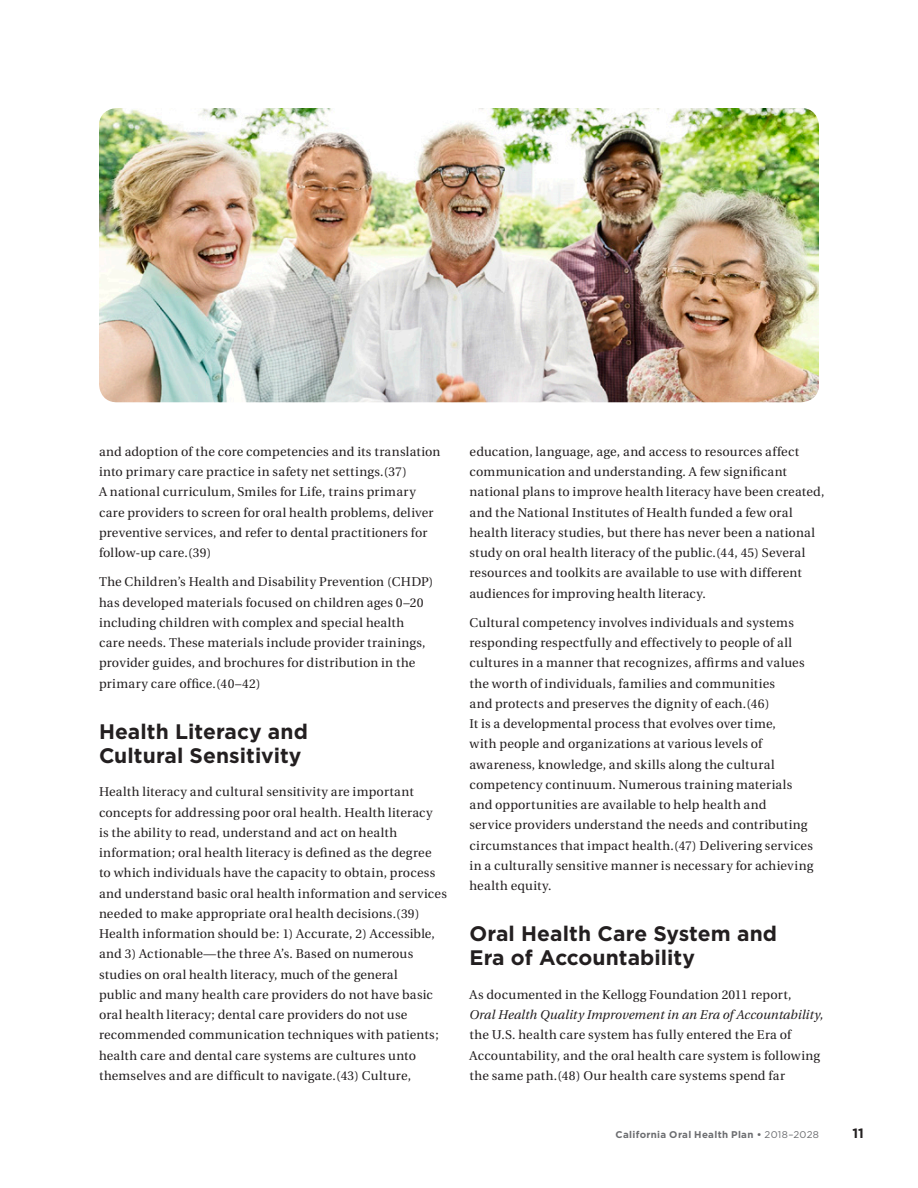
<style>
.page{position:relative;width:918px;height:1188px;background:#fff}
.page>*{position:absolute;margin:0;border:0;box-sizing:border-box;transform-origin:0 0}
.t1{font:700 21px/24px "Gotham";color:#231f20}
.t2{font:700 13.5px "Gotham";color:#231f20}
.t3{font:12.75px/20.2px "Utopia";letter-spacing:.015em;color:#231f20}
.t4{font:700 9.75px "Gotham";letter-spacing:.035em;color:#6c6d70}
.s1{font-style:italic}
.s2{font-weight:400}
</style>
<div class="page">
<img style="left:99px;top:108px;width:720px;height:294px">
<p class="t3" style="left:99px;top:442px;width:343px">and adoption of the core competencies and its translation into primary care practice in safety net settings.(37)<br>A national curriculum, Smiles for Life, trains primary care providers to screen for oral health problems, deliver preventive services, and refer to dental practitioners for follow-up care.(39)</p>
<p class="t3" style="left:99px;top:572px;width:336px">The Children’s Health and Disability Prevention (CHDP) has developed materials focused on children ages 0–20 including children with complex and special health<br>care needs. These materials include provider trainings, provider guides, and brochures for distribution in the primary care office.(40–42)</p>
<h3 class="t1" style="left:99px;top:719px;width:210px">Health Literacy and<br>Cultural Sensitivity</h3>
<p class="t3" style="left:99px;top:782px;width:350px">Health literacy and cultural sensitivity are important concepts for addressing poor oral health. Health literacy<br>is the ability to read, understand and act on health information; oral health literacy is defined as the degree<br>to which individuals have the capacity to obtain, process and understand basic oral health information and services needed to make appropriate oral health decisions.(39)<br>Health information should be: 1) Accurate, 2) Accessible, and 3) Actionable—the three A’s. Based on numerous studies on oral health literacy, much of the general<br>public and many health care providers do not have basic oral health literacy; dental care providers do not use recommended communication techniques with patients; health care and dental care systems are cultures unto themselves and are difficult to navigate.(43) Culture,</p>
<p class="t3" style="left:470px;top:442px;width:356px">education, language, age, and access to resources affect communication and understanding. A few significant national plans to improve health literacy have been created, and the National Institutes of Health funded a few oral health literacy studies, but there has never been a national study on oral health literacy of the public.(44, 45) Several resources and toolkits are available to use with different audiences for improving health literacy.</p>
<p class="t3" style="left:470px;top:613px;width:345px">Cultural competency involves individuals and systems responding respectfully and effectively to people of all cultures in a manner that recognizes, affirms and values the worth of individuals, families and communities<br>and protects and preserves the dignity of each.(46)<br>It is a developmental process that evolves over time,<br>with people and organizations at various levels of awareness, knowledge, and skills along the cultural competency continuum. Numerous training materials and opportunities are available to help health and<br>service providers understand the needs and contributing circumstances that impact health.(47) Delivering services in a culturally sensitive manner is necessary for achieving health equity.</p>
<h3 class="t1" style="left:470px;top:921px;width:309px">Oral Health Care System and<br>Era of Accountability</h3>
<p class="t3" style="left:470px;top:985px;width:355px">As documented in the Kellogg Foundation 2011 report,<br><span class="s1">Oral Health Quality Improvement in an Era of Accountability, </span>the U.S. health care system has fully entered the Era of Accountability, and the oral health care system is following the same path.(48) Our health care systems spend far</p>
<p class="t4" style="left:616px;top:1129px;width:205px">California Oral Health Plan • <span class="s2">2018–2028</span></p>
<p class="t2" style="left:852px;top:1125px;width:13px">11</p>
</div>
